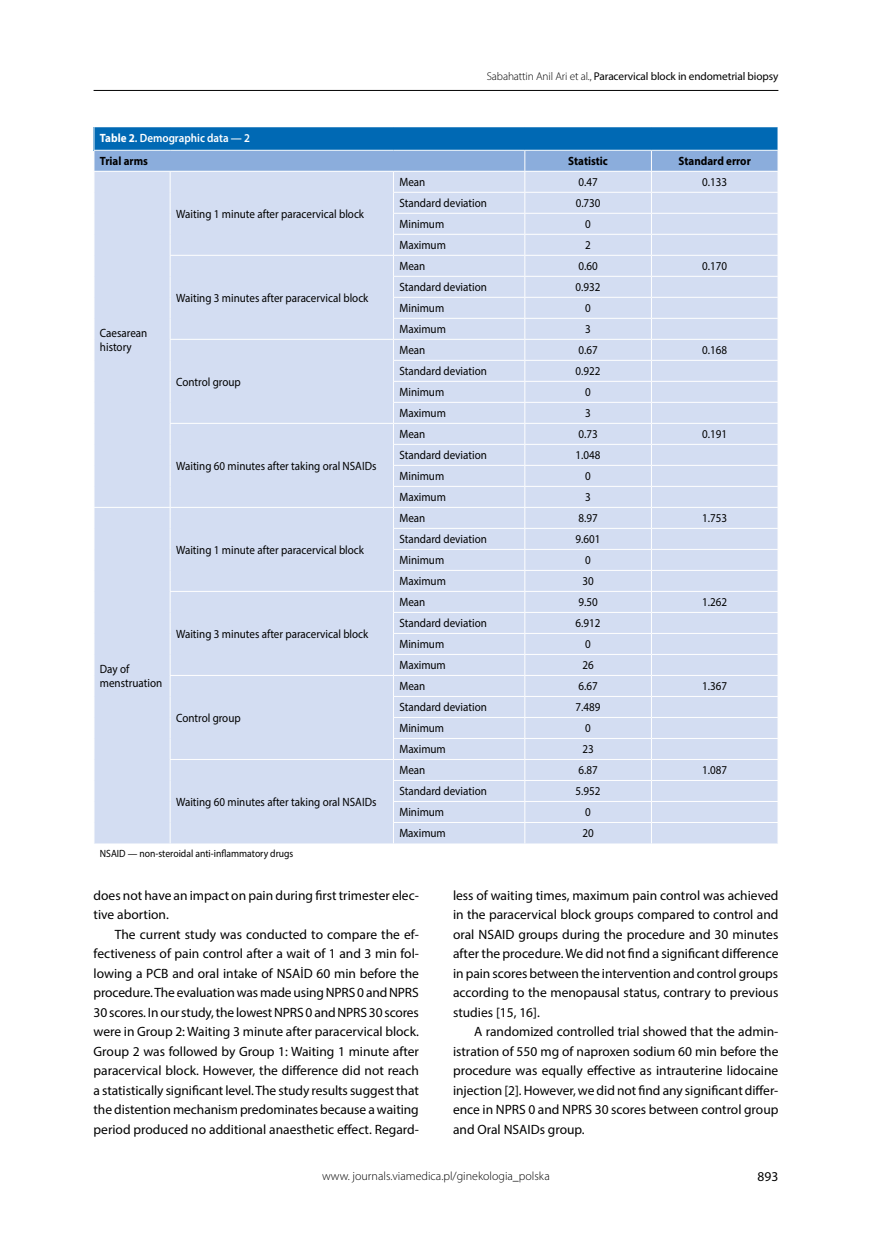
<style>
.page{position:relative;width:872px;height:1234px;background:#fff}
.page>*{position:absolute;margin:0;border:0;box-sizing:border-box;transform-origin:0 0}
.t1{font:13.5px/19.5px "Myriad Pro";color:#000;text-align:justify}
.t2{font:12px/14.4px "Myriad Pro";color:#000;scale:.92 1}
.t3{font:300 12px "Myriad Pro";color:#000}
.t4{font:600 12px/23.5px "Myriad Pro";color:#fff;scale:.92 1}
.t5{font:700 12px "Myriad Pro";color:#000;scale:.92 1}
.t6{font:11.25px "Myriad Pro";letter-spacing:-.01em;color:#000}
.t7{font:10.5px "Myriad Pro";color:#000;scale:.92 1}
.s1{font-weight:700}
.s2{font-weight:700;color:#000}
.s3{font-weight:300}
</style>
<div class="page">
<hr style="left:94px;top:90px;width:684px;height:1px;background:#000">
<svg style="left:94px;top:127px;width:684px;height:716px;background:#cbd9ef"></svg>
<hr style="left:94px;top:171px;width:76px;height:1px;background:#fff">
<hr style="left:170px;top:171px;width:223px;height:1px;background:#fff">
<hr style="left:393px;top:171px;width:132px;height:1px;background:#fff">
<hr style="left:525px;top:171px;width:126px;height:1px;background:#fff">
<hr style="left:651px;top:171px;width:127px;height:1px;background:#fff">
<p class="t4" style="left:100px;top:126px;width:165px"><span class="s1">Table 2</span>. Demographic data — 2<br><span class="s2">Trial arms</span></p>
<p class="t2" style="left:176px;top:206px;width:206px">Waiting 1 minute after paracervical block</p>
<p class="t2" style="left:100px;top:325px;width:53px">Caesarean history</p>
<p class="t2" style="left:176px;top:290px;width:211px">Waiting 3 minutes after paracervical block</p>
<p class="t2" style="left:176px;top:374px;width:72px">Control group</p>
<p class="t2" style="left:176px;top:458px;width:219px">Waiting 60 minutes after taking oral NSAIDs</p>
<p class="t2" style="left:176px;top:542px;width:206px">Waiting 1 minute after paracervical block</p>
<p class="t2" style="left:100px;top:661px;width:69px">Day of menstruation</p>
<p class="t2" style="left:176px;top:626px;width:211px">Waiting 3 minutes after paracervical block</p>
<p class="t2" style="left:176px;top:710px;width:72px">Control group</p>
<p class="t2" style="left:176px;top:794px;width:219px">Waiting 60 minutes after taking oral NSAIDs</p>
<p class="t6" style="left:487px;top:70px;width:293px"><span class="s3">Sabahattin Anil Ari et al.,</span> Paracervical block in endometrial biopsy</p>
<p class="t5" style="left:568px;top:153px;width:45px">Statistic</p>
<p class="t5" style="left:678px;top:153px;width:80px">Standard error</p>
<p class="t2" style="left:399px;top:175px;width:30px">Mean</p>
<p class="t2" style="left:578px;top:175px;width:22px">0.47</p>
<p class="t2" style="left:702px;top:175px;width:29px">0.133</p>
<p class="t2" style="left:399px;top:196px;width:97px">Standard deviation</p>
<p class="t2" style="left:575px;top:196px;width:29px">0.730</p>
<p class="t2" style="left:399px;top:217px;width:50px">Minimum</p>
<p class="t2" style="left:585px;top:217px;width:8px">0</p>
<p class="t2" style="left:399px;top:238px;width:52px">Maximum</p>
<p class="t2" style="left:585px;top:238px;width:8px">2</p>
<p class="t2" style="left:399px;top:259px;width:30px">Mean</p>
<p class="t2" style="left:578px;top:259px;width:22px">0.60</p>
<p class="t2" style="left:702px;top:259px;width:29px">0.170</p>
<p class="t2" style="left:399px;top:280px;width:97px">Standard deviation</p>
<p class="t2" style="left:575px;top:280px;width:29px">0.932</p>
<p class="t2" style="left:399px;top:301px;width:50px">Minimum</p>
<p class="t2" style="left:585px;top:301px;width:8px">0</p>
<p class="t2" style="left:399px;top:322px;width:52px">Maximum</p>
<p class="t2" style="left:585px;top:322px;width:8px">3</p>
<p class="t2" style="left:399px;top:343px;width:30px">Mean</p>
<p class="t2" style="left:578px;top:343px;width:22px">0.67</p>
<p class="t2" style="left:702px;top:343px;width:29px">0.168</p>
<p class="t2" style="left:399px;top:364px;width:97px">Standard deviation</p>
<p class="t2" style="left:575px;top:364px;width:29px">0.922</p>
<p class="t2" style="left:399px;top:385px;width:50px">Minimum</p>
<p class="t2" style="left:585px;top:385px;width:8px">0</p>
<p class="t2" style="left:399px;top:406px;width:52px">Maximum</p>
<p class="t2" style="left:585px;top:406px;width:8px">3</p>
<p class="t2" style="left:399px;top:427px;width:30px">Mean</p>
<p class="t2" style="left:578px;top:427px;width:22px">0.73</p>
<p class="t2" style="left:702px;top:427px;width:29px">0.191</p>
<p class="t2" style="left:399px;top:448px;width:97px">Standard deviation</p>
<p class="t2" style="left:575px;top:448px;width:29px">1.048</p>
<p class="t2" style="left:399px;top:469px;width:50px">Minimum</p>
<p class="t2" style="left:585px;top:469px;width:8px">0</p>
<p class="t2" style="left:399px;top:490px;width:52px">Maximum</p>
<p class="t2" style="left:585px;top:490px;width:8px">3</p>
<p class="t2" style="left:399px;top:511px;width:30px">Mean</p>
<p class="t2" style="left:578px;top:511px;width:22px">8.97</p>
<p class="t2" style="left:702px;top:511px;width:29px">1.753</p>
<p class="t2" style="left:399px;top:532px;width:97px">Standard deviation</p>
<p class="t2" style="left:575px;top:532px;width:29px">9.601</p>
<p class="t2" style="left:399px;top:553px;width:50px">Minimum</p>
<p class="t2" style="left:585px;top:553px;width:8px">0</p>
<p class="t2" style="left:399px;top:574px;width:52px">Maximum</p>
<p class="t2" style="left:582px;top:574px;width:14px">30</p>
<p class="t2" style="left:399px;top:594px;width:30px">Mean</p>
<p class="t2" style="left:578px;top:594px;width:22px">9.50</p>
<p class="t2" style="left:702px;top:594px;width:29px">1.262</p>
<p class="t2" style="left:399px;top:615px;width:97px">Standard deviation</p>
<p class="t2" style="left:575px;top:615px;width:29px">6.912</p>
<p class="t2" style="left:399px;top:636px;width:50px">Minimum</p>
<p class="t2" style="left:585px;top:636px;width:8px">0</p>
<p class="t2" style="left:399px;top:657px;width:52px">Maximum</p>
<p class="t2" style="left:582px;top:657px;width:14px">26</p>
<p class="t2" style="left:399px;top:678px;width:30px">Mean</p>
<p class="t2" style="left:578px;top:678px;width:22px">6.67</p>
<p class="t2" style="left:702px;top:678px;width:29px">1.367</p>
<p class="t2" style="left:399px;top:699px;width:97px">Standard deviation</p>
<p class="t2" style="left:575px;top:699px;width:29px">7.489</p>
<p class="t2" style="left:399px;top:720px;width:50px">Minimum</p>
<p class="t2" style="left:585px;top:720px;width:8px">0</p>
<p class="t2" style="left:399px;top:741px;width:52px">Maximum</p>
<p class="t2" style="left:582px;top:741px;width:14px">23</p>
<p class="t2" style="left:399px;top:762px;width:30px">Mean</p>
<p class="t2" style="left:578px;top:762px;width:22px">6.87</p>
<p class="t2" style="left:702px;top:762px;width:29px">1.087</p>
<p class="t2" style="left:399px;top:783px;width:97px">Standard deviation</p>
<p class="t2" style="left:575px;top:783px;width:29px">5.952</p>
<p class="t2" style="left:399px;top:804px;width:50px">Minimum</p>
<p class="t2" style="left:585px;top:804px;width:8px">0</p>
<p class="t2" style="left:399px;top:825px;width:52px">Maximum</p>
<p class="t2" style="left:582px;top:825px;width:14px">20</p>
<p class="t7" style="left:100px;top:847px;width:212px">NSAID — non-steroidal anti-inflammatory drugs</p>
<p class="t1" style="left:94px;top:885px;width:327px">does not have an impact on pain during first trimester elec&shy;tive abortion.</p>
<p class="t1" style="left:94px;top:924px;width:327px;text-indent:21px">The current study was conducted to compare the ef&shy;fectiveness of pain control after a wait of 1 and 3 min fol&shy;lowing a PCB and oral intake of NSAİD 60 min before the procedure. The evaluation was made using NPRS 0 and NPRS 30 scores. In our study, the lowest NPRS 0 and NPRS 30 scores were in Group 2: Waiting 3 minute after paracervical block.<br>Group 2 was followed by Group 1: Waiting 1 minute after paracervical block. However, the difference did not reach a statistically significant level. The study results suggest that the distention mechanism predominates because a waiting period produced no additional anaesthetic effect. Regard-</p>
<p class="t1" style="left:453px;top:885px;width:327px">less of waiting times, maximum pain control was achieved in the paracervical block groups compared to control and oral NSAID groups during the procedure and 30 minutes after the procedure. We did not find a significant difference in pain scores between the intervention and control groups according to the menopausal status, contrary to previous studies [15, 16].</p>
<p class="t1" style="left:453px;top:1021px;width:327px;text-indent:21px">A randomized controlled trial showed that the admin&shy;istration of 550 mg of naproxen sodium 60 min before the procedure was equally effective as intrauterine lidocaine injection [2]. However, we did not find any significant differ&shy;ence in NPRS 0 and NPRS 30 scores between control group and Oral NSAIDs group.</p>
<p class="t3" style="left:322px;top:1168px;width:229px">www. journals.viamedica.pl/ginekologia_polska</p>
<p class="t1" style="left:757px;top:1166px;width:22px">893</p>
</div>
